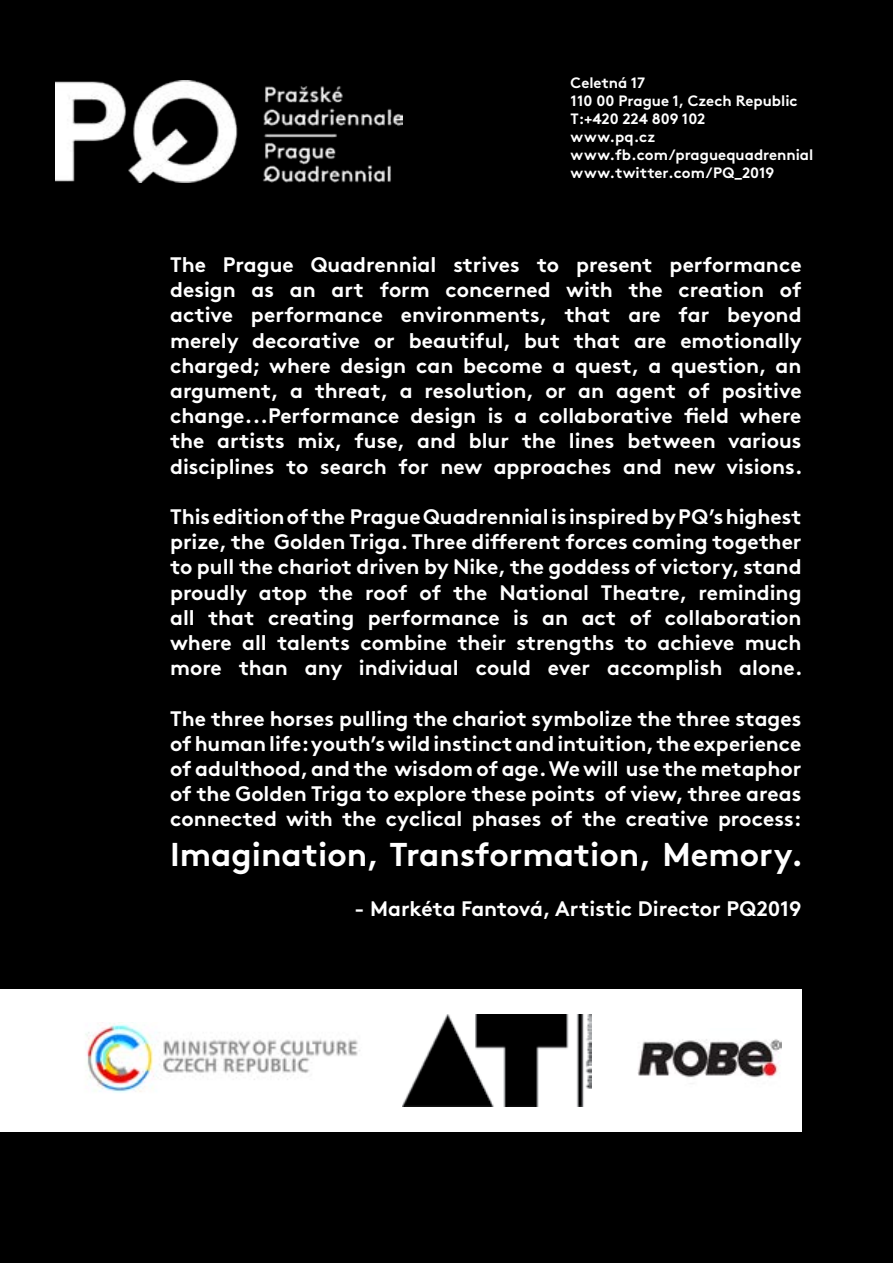
<style>
.page{position:relative;width:893px;height:1263px;background:#000}
.page>*{position:absolute;margin:0;border:0;box-sizing:border-box;transform-origin:0 0}
.t1{font:700 33px "Brown Pro";color:#fff}
.t2{font:700 21px/25.2px "Brown Pro";color:#fff;text-align:justify}
.t3{font:700 15px/18px "Brown Pro";color:#fff}
</style>
<div class="page">
<img style="left:56px;top:81px;width:347px;height:102px">
<div style="left:0;top:990px;width:801px;height:142px;background:#fff"></div>
<img style="left:85px;top:1022px;width:275px;height:71px">
<img style="left:402px;top:1015px;width:190px;height:91px">
<img style="left:637px;top:1039px;width:145px;height:39px">
<p class="t3" style="left:571px;top:72px;width:244px">Celetná 17<br>110 00 Prague 1, Czech Republic<br>T:+420 224 809 102<br>www.pq.cz www.fb.com/praguequadrennial www.twitter.com/PQ_2019</p>
<p class="t2" style="left:170px;top:250px;width:634px">The Prague Quadrennial strives to present performance design as an art form concerned with the creation of active performance environments, that are far beyond merely decorative or beautiful, but that are emotionally charged; where design can become a quest, a question, an argument, a threat, a resolution, or an agent of positive change...Performance design is a collaborative field where the artists mix, fuse, and blur the lines between various disciplines to search for new approaches and new visions.</p>
<p class="t2" style="left:170px;top:502px;width:634px">This edition of the Prague Quadrennial is inspired by PQ’s highest prize, the Golden Triga. Three different forces coming together to pull the chariot driven by Nike, the goddess of victory, stand proudly atop the roof of the National Theatre, reminding all that creating performance is an act of collaboration where all talents combine their strengths to achieve much more than any individual could ever accomplish alone.</p>
<p class="t2" style="left:170px;top:703px;width:633px">The three horses pulling the chariot symbolize the three stages of human life: youth’s wild instinct and intuition, the experience of adulthood, and the wisdom of age. We will use the metaphor of the Golden Triga to explore these points of view, three areas connected with the cyclical phases of the creative process:</p>
<h1 class="t1" style="left:170px;top:828px;width:635px">Imagination, Transformation, Memory.</h1>
<p class="t2" style="left:354px;top:894px;width:449px">- Markéta Fantová, Artistic Director PQ2019</p>
</div>
